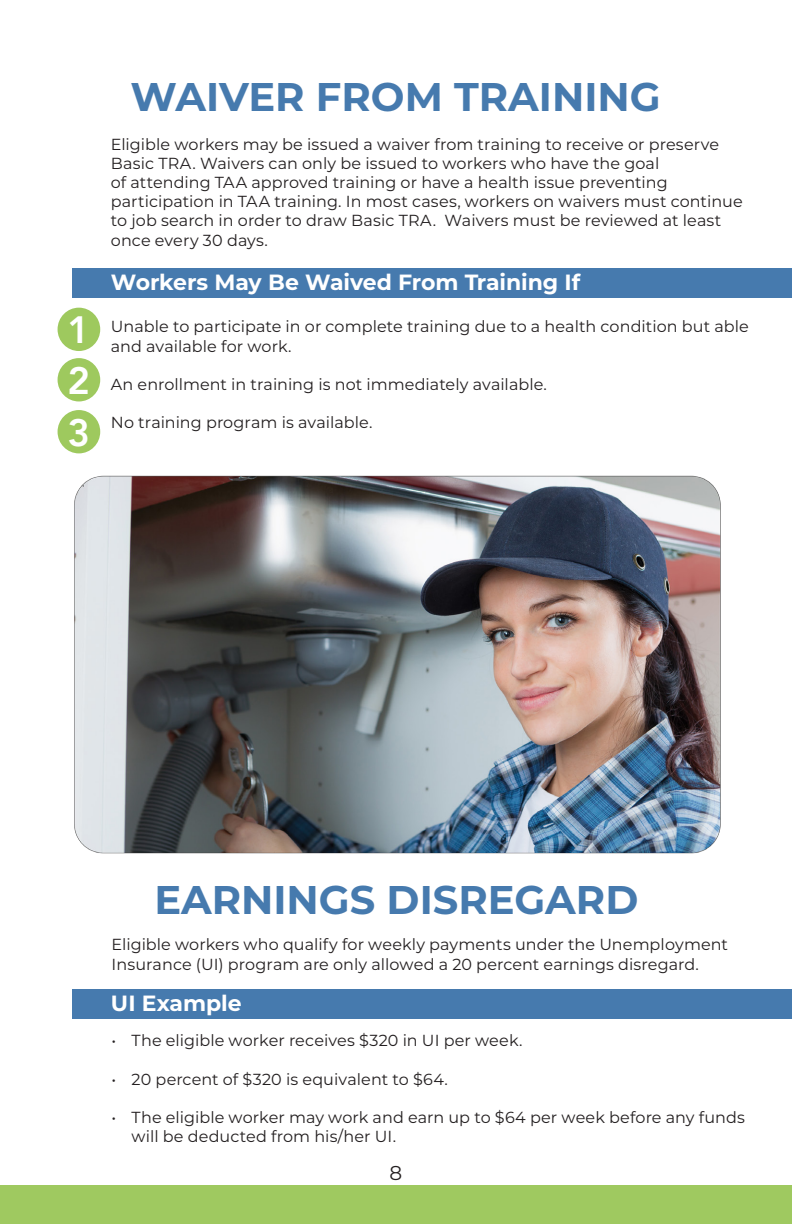
<style>
.page{position:relative;width:792px;height:1224px;background:#fff}
.page>*{position:absolute;margin:0;border:0;box-sizing:border-box;transform-origin:0 0}
.t1{font:700 40px "Montserrat";color:#467aae}
.t2{font:800 38px "Avenir";color:#fff}
.t3{font:700 22px "Montserrat";letter-spacing:-.005em;color:#fff}
.t4{font:20px "Montserrat";color:#231f20}
.t5{font:16px/19.2px "Montserrat";letter-spacing:.005em;color:#231f20}
</style>
<div class="page">
<div style="left:72px;top:268px;width:720px;height:30px;background:#467aae"></div>
<div style="left:58px;top:308px;width:42px;height:43px;background:#9ec95e;border-radius:50%"></div>
<div style="left:58px;top:358px;width:42px;height:43px;background:#9ec95e;border-radius:50%"></div>
<div style="left:58px;top:410px;width:42px;height:43px;background:#9ec95e;border-radius:50%"></div>
<div style="left:72px;top:990px;width:720px;height:29px;background:#467aae"></div>
<div style="left:0;top:1186px;width:791px;height:38px;background:#9fc960"></div>
<img style="left:74px;top:453px;width:647px;height:401px">
<p class="t2" style="left:68px;top:300px;width:24px">1</p>
<p class="t2" style="left:68px;top:351px;width:24px">2</p>
<p class="t2" style="left:68px;top:403px;width:24px">3</p>
<p class="t1" style="left:131px;top:68px;width:532px">WAIVER FROM TRAINING</p>
<p class="t5" style="left:111px;top:134px;width:633px">Eligible workers may be issued a waiver from training to receive or preserve Basic TRA. Waivers can only be issued to workers who have the goal<br>of attending TAA approved training or have a health issue preventing participation in TAA training. In most cases, workers on waivers must continue to job search in order to draw Basic TRA. Waivers must be reviewed at least once every 30 days.</p>
<p class="t3" style="left:111px;top:266px;width:471px">Workers May Be Waived From Training If</p>
<p class="t5" style="left:111px;top:317px;width:640px">Unable to participate in or complete training due to a health condition but able and available for work.</p>
<p class="t5" style="left:111px;top:374px;width:438px">An enrollment in training is not immediately available.</p>
<p class="t5" style="left:111px;top:413px;width:263px">No training program is available.</p>
<p class="t1" style="left:154px;top:871px;width:486px">EARNINGS DISREGARD</p>
<p class="t5" style="left:112px;top:935px;width:618px">Eligible workers who qualify for weekly payments under the Unemployment<br>Insurance (UI) program are only allowed a 20 percent earnings disregard.</p>
<p class="t3" style="left:111px;top:987px;width:132px">UI Example</p>
<p class="t5" style="left:112px;top:1031px;width:412px">• The eligible worker receives $320 in UI per week.</p>
<p class="t5" style="left:112px;top:1069px;width:338px">• 20 percent of $320 is equivalent to $64.</p>
<p class="t5" style="left:132px;top:1107px;width:615px;text-indent:-20px">• The eligible worker may work and earn up to $64 per week before any funds will be deducted from his/her UI.</p>
<p class="t4" style="left:390px;top:1160px;width:14px">8</p>
</div>
